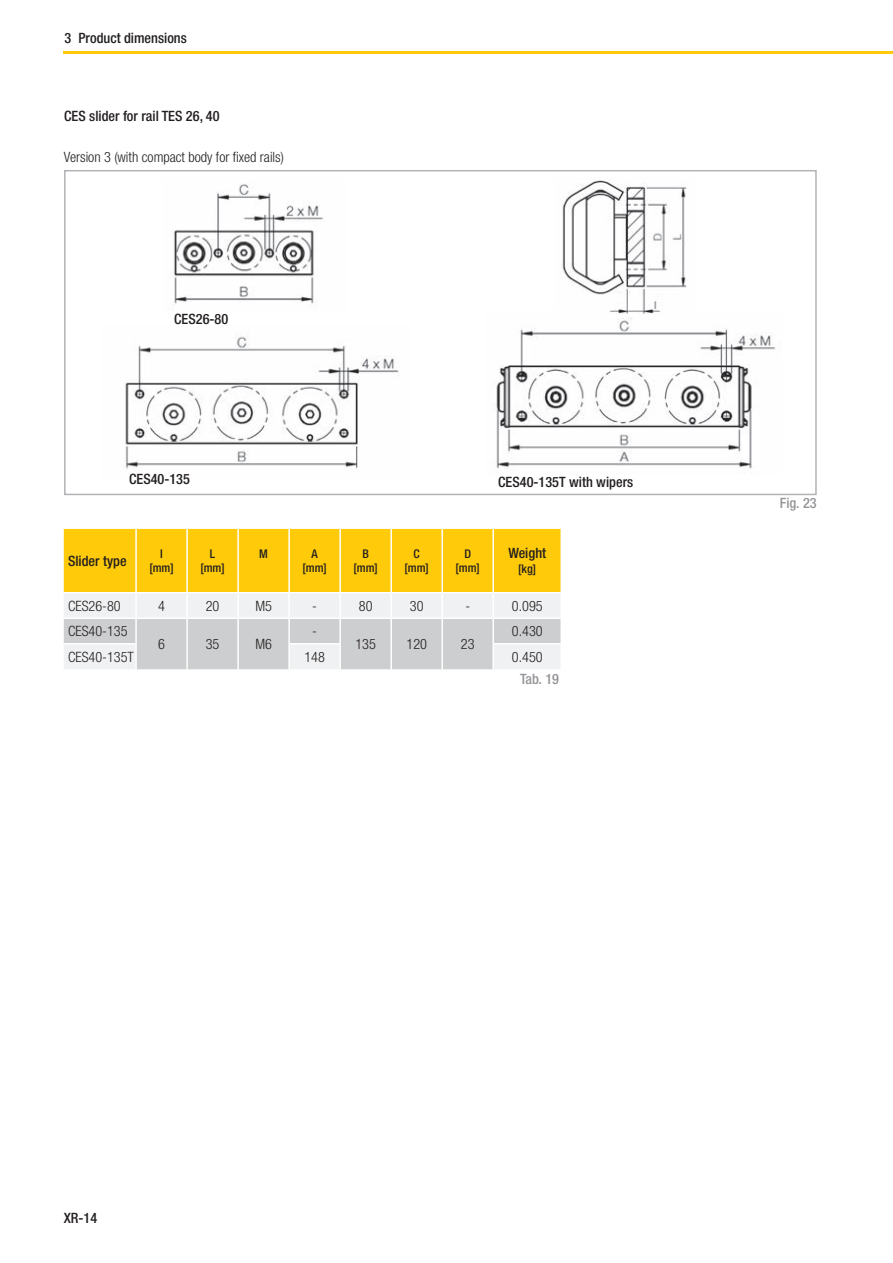
<style>
.page{position:relative;width:893px;height:1263px;background:#fff}
.page>*{position:absolute;margin:0;border:0;box-sizing:border-box;transform-origin:0 0}
.t1{font:300 condensed 14.25px "Helvetica Neue LT Std";color:#231f20}
.t2{font:500 condensed 14.25px "Helvetica Neue LT Std";color:#231f20}
.t3{font:500 condensed 14.25px "Helvetica Neue LT Std";color:#939598}
.t4{font:500 condensed 12px/14.4px "Helvetica Neue LT Std";color:#231f20;text-align:center}
</style>
<div class="page">
<hr style="left:64px;top:51px;width:829px;height:3px;background:#feca0a">
<div style="left:64px;top:170px;width:753px;height:325px;border:2px solid #b2b3b7"></div>
<img style="left:125px;top:334px;width:274px;height:135px">
<img style="left:496px;top:313px;width:280px;height:156px">
<img style="left:173px;top:184px;width:151px;height:120px">
<svg style="left:64px;top:529px;width:497px;height:140px"></svg>
<img style="left:561px;top:180px;width:126px;height:133px">
<p class="t2" style="left:64px;top:29px;width:124px">3 Product dimensions</p>
<p class="t2" style="left:64px;top:107px;width:157px">CES slider for rail TES 26, 40</p>
<p class="t1" style="left:64px;top:149px;width:222px">Version 3 (with compact body for fixed rails)</p>
<p class="t2" style="left:174px;top:310px;width:56px">CES26-80</p>
<p class="t2" style="left:129px;top:471px;width:62px">CES40-135</p>
<p class="t2" style="left:498px;top:474px;width:136px">CES40-135T with wipers</p>
<p class="t2" style="left:68px;top:552px;width:60px">Slider type</p>
<p class="t4" style="left:149px;top:546px;width:26px">I [mm]</p>
<p class="t4" style="left:200px;top:546px;width:26px">L [mm]</p>
<p class="t4" style="left:259px;top:546px;width:10px">M</p>
<p class="t4" style="left:302px;top:546px;width:26px">A [mm]</p>
<p class="t4" style="left:353px;top:546px;width:26px">B [mm]</p>
<p class="t4" style="left:404px;top:546px;width:26px">C [mm]</p>
<p class="t4" style="left:456px;top:546px;width:26px">D [mm]</p>
<p class="t2" style="left:508px;top:545px;width:39px">Weight</p>
<p class="t4" style="left:518px;top:561px;width:20px">[kg]</p>
<p class="t1" style="left:68px;top:597px;width:54px">CES26-80</p>
<p class="t1" style="left:158px;top:597px;width:8px">4</p>
<p class="t1" style="left:206px;top:597px;width:15px">20</p>
<p class="t1" style="left:255px;top:597px;width:18px">M5</p>
<p class="t1" style="left:312px;top:597px;width:6px">-</p>
<p class="t1" style="left:359px;top:597px;width:15px">80</p>
<p class="t1" style="left:410px;top:597px;width:15px">30</p>
<p class="t1" style="left:465px;top:597px;width:6px">-</p>
<p class="t1" style="left:512px;top:597px;width:32px">0.095</p>
<p class="t1" style="left:68px;top:623px;width:61px">CES40-135</p>
<p class="t1" style="left:158px;top:636px;width:8px">6</p>
<p class="t1" style="left:206px;top:636px;width:15px">35</p>
<p class="t1" style="left:255px;top:636px;width:18px">M6</p>
<p class="t1" style="left:512px;top:623px;width:32px">0.430</p>
<p class="t1" style="left:312px;top:623px;width:6px">-</p>
<p class="t1" style="left:355px;top:636px;width:22px">135</p>
<p class="t1" style="left:406px;top:636px;width:22px">120</p>
<p class="t1" style="left:461px;top:636px;width:15px">23</p>
<p class="t1" style="left:68px;top:649px;width:67px">CES40-135T</p>
<p class="t1" style="left:304px;top:649px;width:22px">148</p>
<p class="t1" style="left:512px;top:649px;width:32px">0.450</p>
<p class="t3" style="left:520px;top:670px;width:40px">Tab. 19</p>
<p class="t3" style="left:780px;top:494px;width:38px">Fig. 23</p>
<p class="t2" style="left:64px;top:1210px;width:35px">XR-14</p>
</div>
